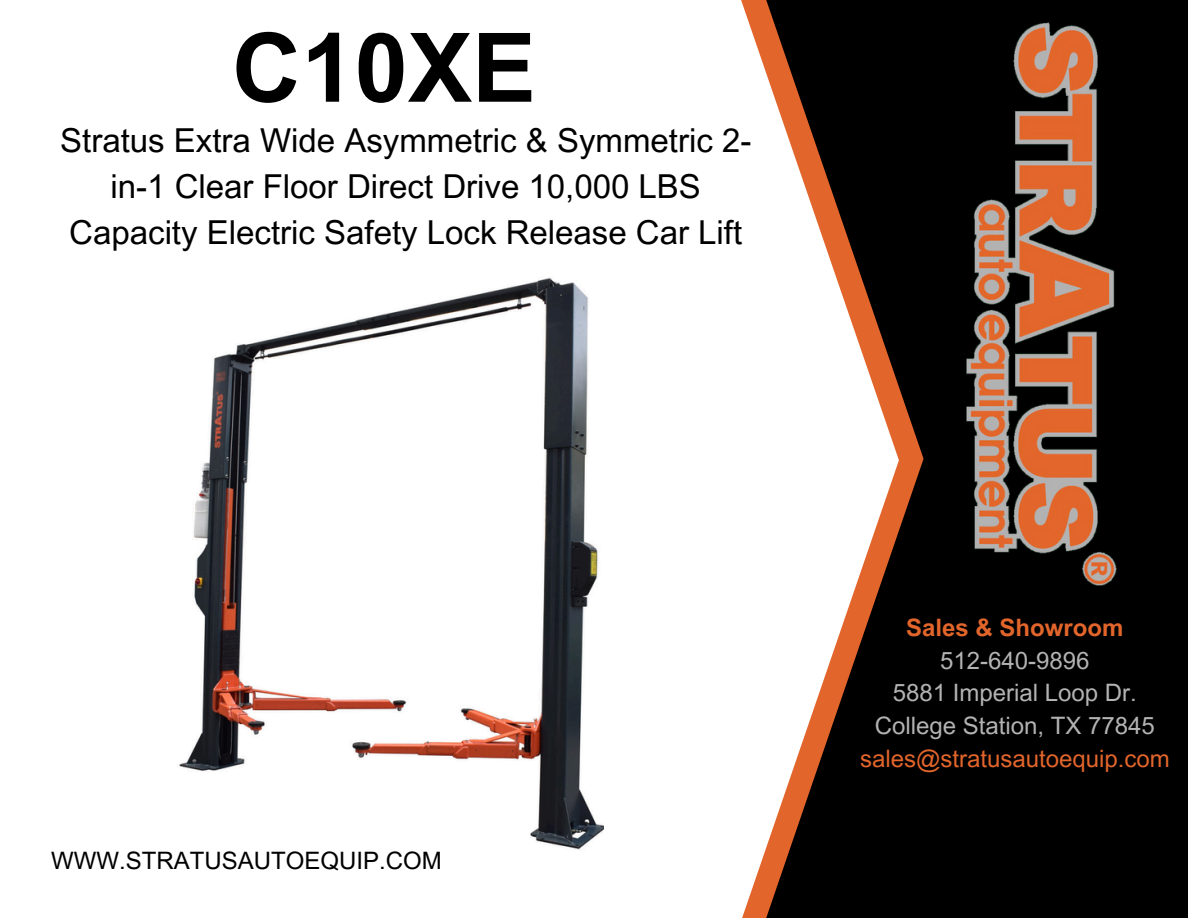
<style>
.page{position:relative;width:1188px;height:918px;background:#fff}
.page>*{position:absolute;margin:0;border:0;box-sizing:border-box;transform-origin:0 0}
.t1{font:700 96px "Arial MT Pro";color:#000}
.t2{font:33px/46.2px "Arial MT Pro";color:#000;text-align:center}
.t3{font:24px "Arial MT Pro";color:#b3b3b3}
.t4{font:24px "Arial MT Pro";color:#e2652b}
.t5{font:24px "Arial MT Pro";color:#000}
.t6{font:700 24px "Arial MT Pro";color:#e2652b}
</style>
<div class="page">
<svg style="left:759px;top:0;width:429px;height:918px;fill:#000"></svg>
<img style="left:948px;top:0;width:184px;height:609px">
<img style="left:179px;top:277px;width:425px;height:573px">
<p class="t1" style="left:232px;top:32px;width:306px">C10XE</p>
<p class="t2" style="left:60px;top:122px;width:693px">Stratus Extra Wide Asymmetric &amp; Symmetric 2- in-1 Clear Floor Direct Drive 10,000 LBS<br>Capacity Electric Safety Lock Release Car Lift</p>
<h3 class="t5" style="left:51px;top:852px;width:392px">WWW.STRATUSAUTOEQUIP.COM</h3>
<p class="t6" style="left:906px;top:619px;width:219px">Sales &amp; Showroom</p>
<p class="t3" style="left:940px;top:651px;width:151px">512-640-9896</p>
<p class="t3" style="left:893px;top:684px;width:246px">5881 Imperial Loop Dr.</p>
<h1 class="t3" style="left:875px;top:717px;width:282px">College Station, TX 77845</h1>
<h2 class="t4" style="left:860px;top:749px;width:311px">sales@stratusautoequip.com</h2>
</div>
